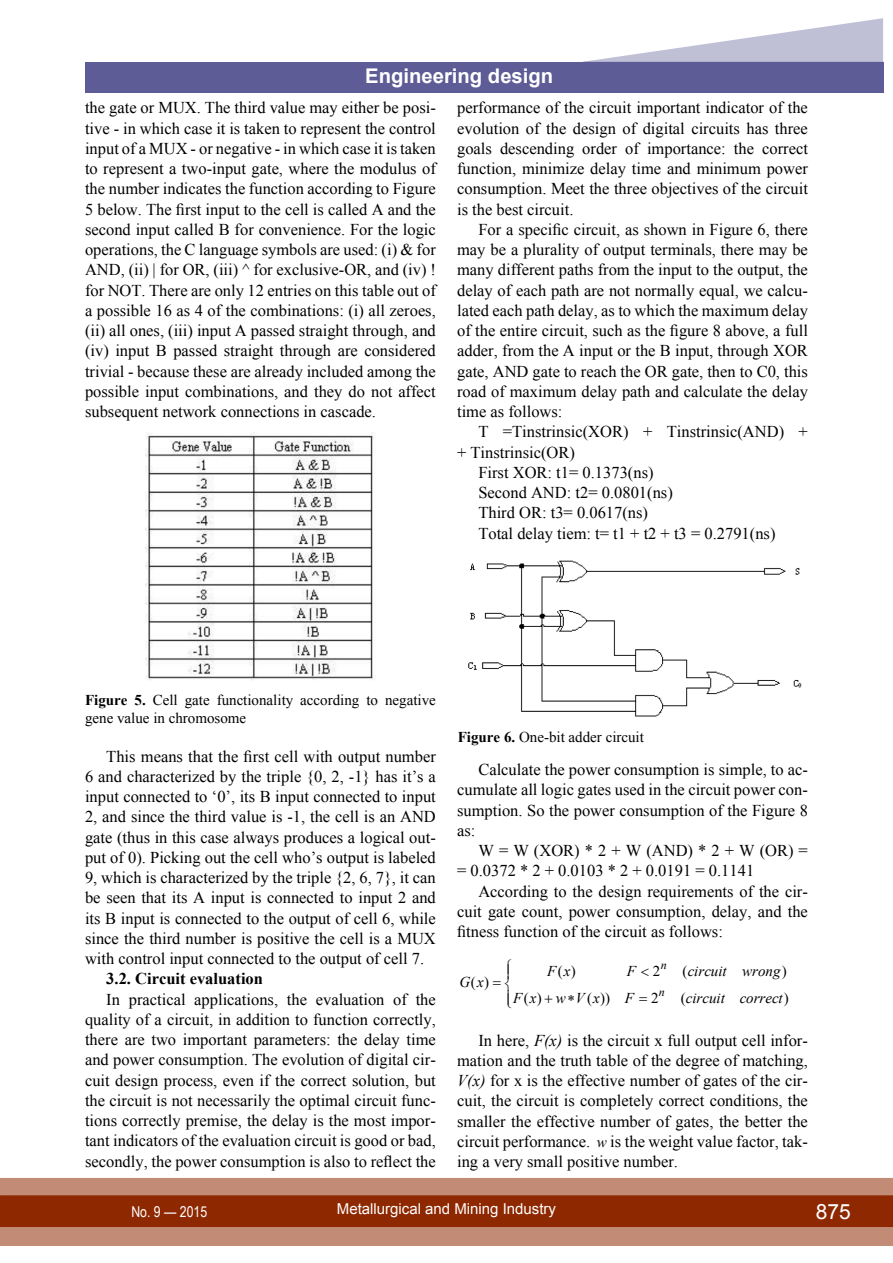
<style>
.page{position:relative;width:893px;height:1263px;background:#fff}
.page>*{position:absolute;margin:0;border:0;box-sizing:border-box;transform-origin:0 0}
.t1{font:21px "Arial";color:#fff}
.t2{font:700 20.25px "Arial";color:#fff}
.t3{font:16.5px/20.2px "Times New Roman";color:#000;text-align:justify}
.t4{font:700 16.5px "Times New Roman";color:#000}
.t5{font:15px/18px "Times New Roman";color:#000}
.t6{font:italic 15px "Times New Roman";color:#000}
.t7{font:15px "Arial";color:#fff}
.t8{font:15px "Arial Narrow";color:#fff}
.t9{font:italic 12px "Times New Roman";color:#000}
.s1{font-weight:700}
.s2{font-style:normal}
.s3{font-style:italic}
.s4{font-style:italic;font-size:15px}
</style>
<div class="page">
<div style="left:0;top:1178px;width:893px;height:68px;background:#c28b76"></div>
<div style="left:0;top:1195px;width:893px;height:32px;background:#8e2800;border:2px solid #8e2800"></div>
<div style="left:85px;top:62px;width:798px;height:30px;background:#5e5c96"></div>
<svg style="left:583px;top:18px;width:300px;height:44px"></svg>
<img style="left:145px;top:433px;width:229px;height:248px">
<img style="left:468px;top:560px;width:334px;height:157px">
<p class="t2" style="left:365px;top:62px;width:189px">Engineering design</p>
<p class="t3" style="left:85px;top:98px;width:352px">the gate or MUX. The third value may either be posi&shy;tive - in which case it is taken to represent the control input of a MUX - or negative - in which case it is taken to represent a two-input gate, where the modulus of the number indicates the function according to Figure 5 below. The first input to the cell is called A and the second input called B for convenience. For the logic operations, the C language symbols are used: (i) &amp; for AND , (ii) | for OR, (iii) ^ for exclusive-OR, and (iv) ! for NO T. There are only 12 entries on this table out of a possible 16 as 4 of the combinations: (i) all zeroes, (ii) all ones, (iii) input A passed straight through, and (iv) input B passed straight through are considered trivial - because these are already included among the possible input combinations, and they do not affect subsequent network connections in cascade.</p>
<p class="t3" style="left:457px;top:97px;width:352px">performance of the circuit important indicator of the evolution of the design of digital circuits has three goals descending order of importance: the correct function, minimize delay time and minimum power consumption. Meet the three objectives of the circuit is the best circuit.</p>
<p class="t3" style="left:457px;top:219px;width:352px;text-indent:21px">For a specific circuit, as shown in Figure 6, there may be a plurality of output terminals, there may be many different paths from the input to the output, the delay of each path are not normally equal, we calcu&shy;lated each path delay, as to which the maximum delay of the entire circuit, such as the figure 8 above, a full adder, from the A input or the B input, through XOR gate, AND gate to reach the OR gate, then to C0, this road of maximum delay path and calculate the delay time as follows:</p>
<p class="t3" style="left:478px;top:421px;width:331px">T =Tinstrinsic(XOR) + Tinstrinsic(AND) +</p>
<p class="t3" style="left:457px;top:442px;width:119px">+ Tinstrinsic(OR)</p>
<p class="t3" style="left:478px;top:462px;width:177px">First XOR: t1= 0.1373(ns)</p>
<p class="t3" style="left:478px;top:482px;width:196px">Second AND : t2= 0.0801(ns)</p>
<p class="t3" style="left:478px;top:502px;width:171px">Third OR: t3= 0.0617(ns)</p>
<p class="t3" style="left:478px;top:523px;width:299px">Total delay tiem: t= t1 + t2 + t3 = 0.2791(ns)</p>
<p class="t5" style="left:85px;top:691px;width:352px"><span class="s1">Figure 5.</span> Cell gate functionality according to negative gene value in chromosome</p>
<p class="t3" style="left:85px;top:746px;width:352px;text-align:left;text-indent:21px">This means that the first cell with output number 6 and characterized by the triple {0, 2, -1} has it’s a input connected to ‘0’, its B input connected to input 2, and since the third value is -1, the cell is an AND gate (thus in this case always produces a logical out&shy;put of 0). Picking out the cell who’s output is labeled 9, which is characterized by the triple {2, 6, 7}, it can be seen that its A input is connected to input 2 and its B input is connected to the output of cell 6, while since the third number is positive the cell is a MUX with control input connected to the output of cell 7.</p>
<p class="t4" style="left:106px;top:967px;width:158px">3.2. Circuit evaluation</p>
<p class="t3" style="left:85px;top:989px;width:352px;text-indent:21px">In practical applications, the evaluation of the quality of a circuit, in addition to function correctly, there are two important parameters: the delay time and power consumption. The evolution of digital cir&shy;cuit design process, even if the correct solution, but the circuit is not necessarily the optimal circuit func&shy;tions correctly premise, the delay is the most impor&shy;tant indicators of the evaluation circuit is good or bad, secondly, the power consumption is also to reflect the</p>
<p class="t5" style="left:458px;top:727px;width:188px"><span class="s1">Figure 6.</span> One-bit adder circuit</p>
<p class="t3" style="left:457px;top:759px;width:352px;text-indent:21px">Calculate the power consumption is simple, to ac&shy;cumulate all logic gates used in the circuit power con&shy;sumption. So the power consumption of the Figure 8 as:</p>
<p class="t3" style="left:457px;top:840px;width:352px;text-indent:21px">W = W (XOR) * 2 + W (AND ) * 2 + W (OR) = = 0.0372 * 2 + 0.0103 * 2 + 0.0191 = 0.1141</p>
<p class="t3" style="left:457px;top:881px;width:352px;text-indent:21px">According to the design requirements of the cir&shy;cuit gate count, power consumption, delay, and the fitness function of the circuit as follows:</p>
<p class="t5" style="left:558px;top:962px;width:20px">( )</p>
<p class="t5" style="left:653px;top:962px;width:9px">2</p>
<p class="t6" style="left:683px;top:961px;width:106px"><span class="s2">(</span>circuit wrong<span class="s2">)</span></p>
<p class="t5" style="left:471px;top:973px;width:20px">( )</p>
<p class="t5" style="left:524px;top:989px;width:20px">( )</p>
<p class="t5" style="left:587px;top:989px;width:25px">( ))</p>
<p class="t5" style="left:651px;top:989px;width:9px">2</p>
<p class="t6" style="left:681px;top:988px;width:110px"><span class="s2">(</span>circuit correct<span class="s2">)</span></p>
<p class="t9" style="left:661px;top:957px;width:7px">n</p>
<p class="t9" style="left:659px;top:984px;width:7px">n</p>
<p class="t6" style="left:547px;top:961px;width:25px">F x</p>
<p class="t6" style="left:627px;top:961px;width:11px">F</p>
<p class="t6" style="left:459px;top:972px;width:26px">G x</p>
<p class="t6" style="left:513px;top:988px;width:25px">F x</p>
<p class="t6" style="left:556px;top:988px;width:45px">wVx</p>
<p class="t6" style="left:625px;top:988px;width:11px">F</p>
<p class="t3" style="left:457px;top:1030px;width:352px;text-indent:21px">In here, <span class="s3">F(x)</span> is the circuit x full output cell infor&shy;mation and the truth table of the degree of matching, <span class="s3">V(x)</span> for x is the effective number of gates of the cir&shy;cuit, the circuit is completely correct conditions, the smaller the effective number of gates, the better the circuit performance. <span class="s4">w</span> is the weight value factor, tak&shy;ing a very small positive number.</p>
<p class="t8" style="left:131px;top:1200px;width:77px">No. 9 — 2015</p>
<p class="t7" style="left:337px;top:1199px;width:221px">Metallurgical and Mining Industry</p>
<p class="t1" style="left:816px;top:1197px;width:37px">875</p>
</div>
